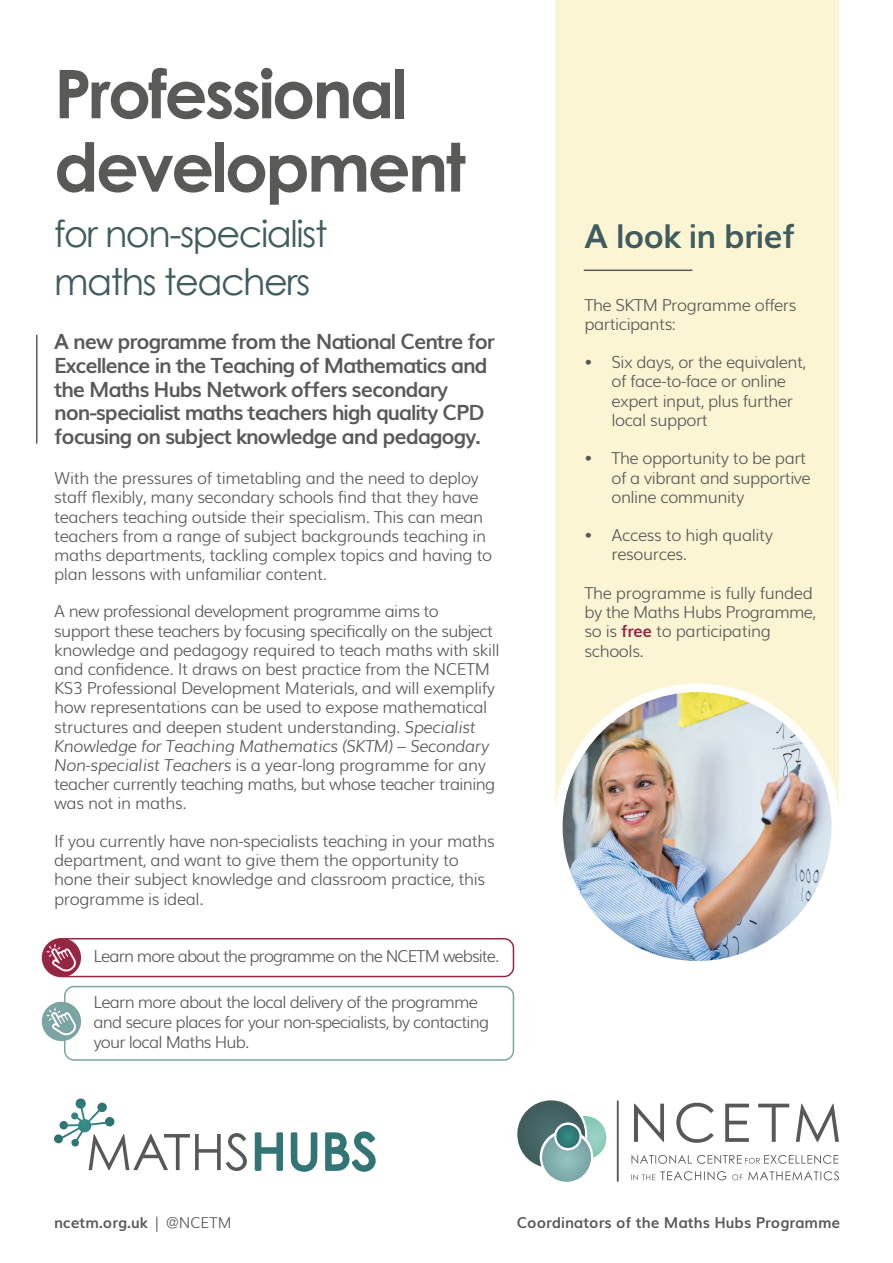
<style>
.page{position:relative;width:893px;height:1263px;background:#fff}
.page>*{position:absolute;margin:0;border:0;box-sizing:border-box;transform-origin:0 0}
.t1{font:700 67.2px/73.3px "Century Gothic";letter-spacing:-.04em;color:#595958}
.t2{font:36.75px/48px "Century Gothic";letter-spacing:-.04em;color:#405c5e}
.t3{font:700 33px "Muli";letter-spacing:-.025em;color:#405c5e}
.t4{font:700 21px/23.7px "Muli";letter-spacing:-.05em;color:#595958}
.t5{font:300 16.5px/19.2px "Muli";letter-spacing:-.025em;color:#595958}
.t6{font:300 16.5px/19.8px "Muli";letter-spacing:-.05em;color:#595958}
.t7{font:300 16.5px/19.4px "Muli";letter-spacing:-.025em;color:#595959}
.t8{font:300 16.5px "Muli";letter-spacing:-.06em;color:#595958}
.t9{font:700 15px "Muli";color:#575757}
.t10{font:700 15px "Muli";color:#595959}
.s1{font-style:italic}
.s2{font-weight:700;color:#952743}
.s3{font-weight:300;color:#575757}
</style>
<div class="page">
<div style="left:556px;top:0;width:283px;height:824px;background:#fbf5d4"></div>
<img style="left:564px;top:693px;width:271px;height:266px">
<div style="left:554px;top:683px;width:286px;height:286px;border:9px solid #fff;border-radius:50%"></div>
<hr style="left:584px;top:270px;width:108px;height:1px;background:#595958">
<svg style="left:631px;top:1155px;width:208px;height:25px"></svg>
<svg style="left:634px;top:1103px;width:205px;height:40px"></svg>
<hr style="left:617px;top:1100px;width:2px;height:82px;background:#595859">
<svg style="left:517px;top:1100px;width:90px;height:82px"></svg>
<svg style="left:255px;top:1131px;width:121px;height:41px"></svg>
<svg style="left:54px;top:1098px;width:193px;height:73px"></svg>
<div style="left:64px;top:986px;width:450px;height:75px;border:2px solid #7ba5a3;border-radius:9px"></div>
<div style="left:43px;top:1002px;width:37px;height:38px;background:#7ba5a3;border-radius:50%"></div>
<svg style="left:47px;top:1006px;width:29px;height:29px"></svg>
<div style="left:42px;top:1002px;width:39px;height:39px;border:2px solid #7ba5a3;border-radius:50%"></div>
<div style="left:54px;top:938px;width:460px;height:39px;border:2px solid #952743;border-radius:9px"></div>
<div style="left:43px;top:939px;width:37px;height:37px;background:#952743;border-radius:50%"></div>
<svg style="left:47px;top:942px;width:29px;height:29px"></svg>
<div style="left:42px;top:938px;width:39px;height:39px;border:2px solid #962743;border-radius:50%"></div>
<hr style="left:36px;top:335px;width:2px;height:108px;background:#595958">
<h1 class="t1" style="left:54px;top:54px;width:413px">Professional development</h1>
<h2 class="t2" style="left:54px;top:209px;width:275px">for non-specialist maths teachers</h2>
<p class="t4" style="left:54px;top:328px;width:442px">A new programme from the National Centre for Excellence in the Teaching of Mathematics and the Maths Hubs Network offers secondary non-specialist maths teachers high quality CPD focusing on subject knowledge and pedagogy.</p>
<p class="t5" style="left:54px;top:467px;width:440px">With the pressures of timetabling and the need to deploy staff flexibly, many secondary schools find that they have teachers teaching outside their specialism. This can mean teachers from a range of subject backgrounds teaching in maths departments, tackling complex topics and having to plan lessons with unfamiliar content.</p>
<p class="t5" style="left:54px;top:601px;width:447px">A new professional development programme aims to<br>support these teachers by focusing specifically on the subject knowledge and pedagogy required to teach maths with skill and confidence. It draws on best practice from the NCETM KS3 Professional Development Materials, and will exemplify how representations can be used to expose mathematical structures and deepen student understanding. <span class="s1">Specialist Knowledge for Teaching Mathematics (SKTM) – Secondary Non-specialist Teachers</span> is a year-long programme for any teacher currently teaching maths, but whose teacher training was not in maths.</p>
<p class="t5" style="left:54px;top:830px;width:442px">If you currently have non-specialists teaching in your maths department, and want to give them the opportunity to hone their subject knowledge and classroom practice, this programme is ideal.</p>
<p class="t8" style="left:94px;top:943px;width:407px">Learn more about the programme on the NCETM website.</p>
<p class="t6" style="left:94px;top:991px;width:397px">Learn more about the local delivery of the programme and secure places for your non-specialists, by contacting your local Maths Hub.</p>
<h3 class="t3" style="left:584px;top:210px;width:212px">A look in brief</h3>
<p class="t5" style="left:584px;top:294px;width:214px">The SKTM Programme offers participants:</p>
<p class="t5" style="left:611px;top:351px;width:196px;text-indent:-27px">• Six days, or the equivalent, of face-to-face or online expert input, plus further local support</p>
<p class="t5" style="left:611px;top:447px;width:201px;text-indent:-27px">• The opportunity to be part of a vibrant and supportive online community</p>
<p class="t5" style="left:611px;top:524px;width:163px;text-indent:-27px">• Access to high quality resources.</p>
<p class="t7" style="left:584px;top:582px;width:233px">The programme is fully funded by the Maths Hubs Programme, so is <span class="s2">free</span> to participating schools.</p>
<p class="t10" style="left:54px;top:1210px;width:179px">ncetm.org.uk <span class="s3">| @NCETM</span></p>
<p class="t9" style="left:517px;top:1210px;width:325px">Coordinators of the Maths Hubs Programme</p>
</div>
